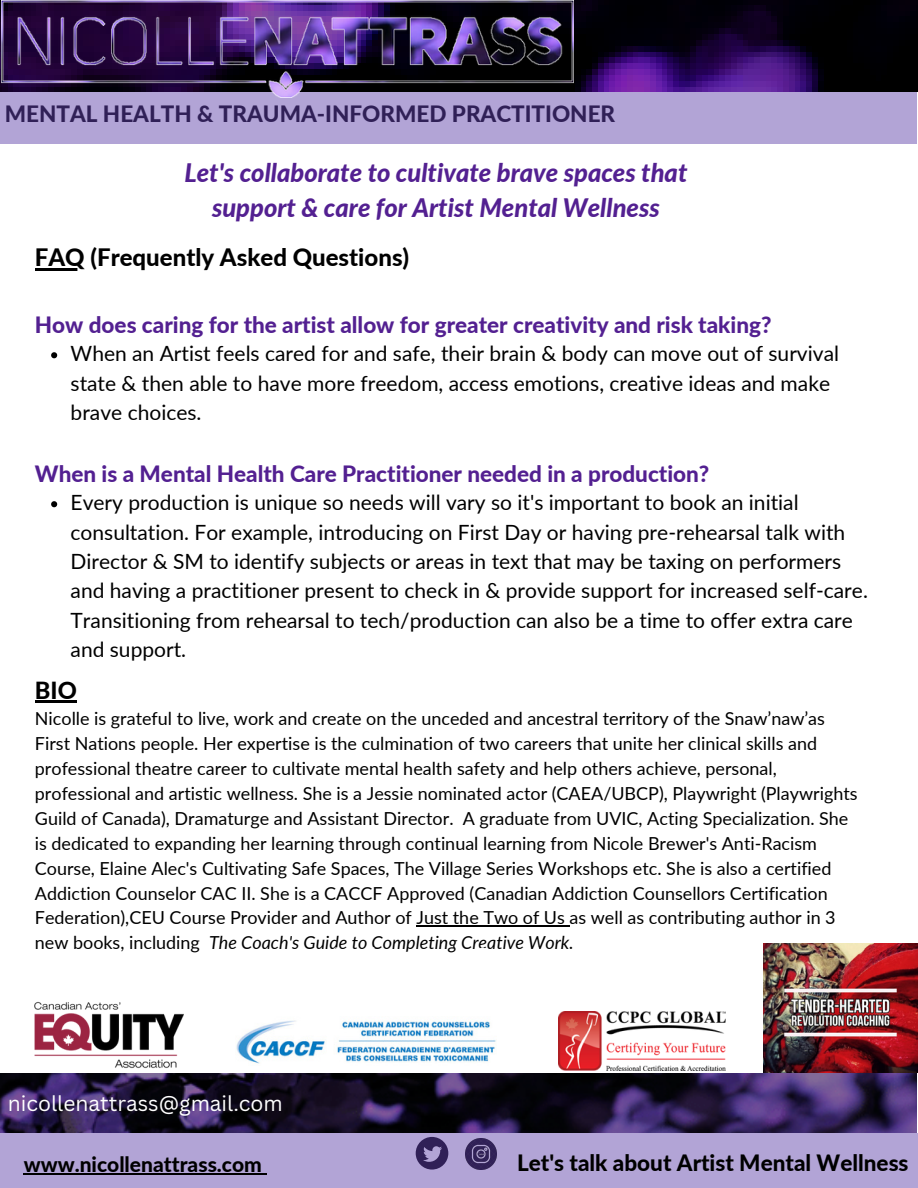
<style>
.page{position:relative;width:918px;height:1188px;background:#fff}
.page>*{position:absolute;margin:0;border:0;box-sizing:border-box;transform-origin:0 0}
.t1{font:italic 800 25.5px/34.8px "Lato";color:#532091;text-align:center}
.t2{font:800 24px "Lato";color:#000}
.t3{font:800 23.55px "Lato";color:#000}
.t4{font:800 22.5px "Lato";color:#532091}
.t5{font:800 22.5px "Lato";color:#302057}
.t6{font:800 22.5px "Lato";color:#000}
.t7{font:21px/29.4px "Lato";color:#000}
.t8{font:21px "Canva Sans";color:#fff}
.t9{font:800 21px "Lato";color:#000}
.t10{font:18px/24.9px "Lato";color:#000}
.s1{font-style:italic}
</style>
<div class="page">
<div style="left:0;top:0;width:917px;height:144px;background:#b2a4d6"></div>
<img style="left:0;top:0;width:918px;height:92px">
<img style="left:0;top:1073px;width:917px;height:60px">
<div style="left:0;top:1133px;width:918px;height:55px;background:#b2a4d6"></div>
<svg style="left:416px;top:1137px;width:32px;height:33px"></svg>
<img style="left:465px;top:1138px;width:32px;height:32px">
<img style="left:1px;top:0;width:573px;height:98px">
<hr style="left:35px;top:700px;width:42px;height:2px;background:#000">
<hr style="left:416px;top:926px;width:154px;height:1px;background:#000">
<img style="left:764px;top:943px;width:154px;height:130px">
<hr style="left:24px;top:1174px;width:238px;height:1px;background:#000">
<img style="left:35px;top:1002px;width:148px;height:67px">
<img style="left:236px;top:1020px;width:260px;height:44px">
<img style="left:558px;top:1012px;width:168px;height:58px">
<svg style="left:51px;top:352px;width:6px;height:6px"></svg>
<svg style="left:51px;top:501px;width:6px;height:6px"></svg>
<hr style="left:35px;top:268px;width:50px;height:2px;background:#000">
<p class="t5" style="left:5px;top:100px;width:612px">MENTAL HEALTH &amp; TRAUMA-INFORMED PRACTITIONER</p>
<h1 class="t1" style="left:184px;top:155px;width:505px">Let's collaborate to cultivate brave spaces that support &amp; care for Artist Mental Wellness</h1>
<h2 class="t2" style="left:35px;top:242px;width:376px">FAQ (Frequently Asked Questions)</h2>
<p class="t4" style="left:35px;top:311px;width:738px">How does caring for the artist allow for greater creativity and risk taking?</p>
<p class="t7" style="left:71px;top:339px;width:770px">When an Artist feels cared for and safe, their brain &amp; body can move out of survival state &amp; then able to have more freedom, access emotions, creative ideas and make brave choices.</p>
<p class="t4" style="left:35px;top:460px;width:676px">When is a Mental Health Care Practitioner needed in a production?</p>
<p class="t7" style="left:71px;top:487px;width:799px">Every production is unique so needs will vary so it's important to book an initial consultation. For example, introducing on First Day or having pre-rehearsal talk with Director &amp; SM to identify subjects or areas in text that may be taxing on performers and having a practitioner present to check in &amp; provide support for increased self-care.<br>Transitioning from rehearsal to tech/production can also be a time to offer extra care and support.</p>
<h3 class="t3" style="left:35px;top:675px;width:43px">BIO</h3>
<p class="t10" style="left:35px;top:706px;width:824px">Nicolle is grateful to live, work and create on the unceded and ancestral territory of the Snaw’naw’as First Nations people. Her expertise is the culmination of two careers that unite her clinical skills and professional theatre career to cultivate mental health safety and help others achieve, personal, professional and artistic wellness. She is a Jessie nominated actor (CAEA/UBCP), Playwright (Playwrights Guild of Canada), Dramaturge and Assistant Director. A graduate from UVIC, Acting Specialization. She is dedicated to expanding her learning through continual learning from Nicole Brewer's Anti-Racism Course, Elaine Alec's Cultivating Safe Spaces, The Village Series Workshops etc. She is also a certified Addiction Counselor CAC II. She is a CACCF Approved (Canadian Addiction Counsellors Certification Federation),CEU Course Provider and Author of Just the Two of Us as well as contributing author in 3 new books, including <span class="s1">The Coach's Guide to Completing Creative Work.</span></p>
<p class="t8" style="left:8px;top:1088px;width:276px">nicollenattrass@gmail.com</p>
<p class="t9" style="left:24px;top:1152px;width:240px">www.nicollenattrass.com</p>
<p class="t6" style="left:517px;top:1149px;width:393px">Let's talk about Artist Mental Wellness</p>
</div>
